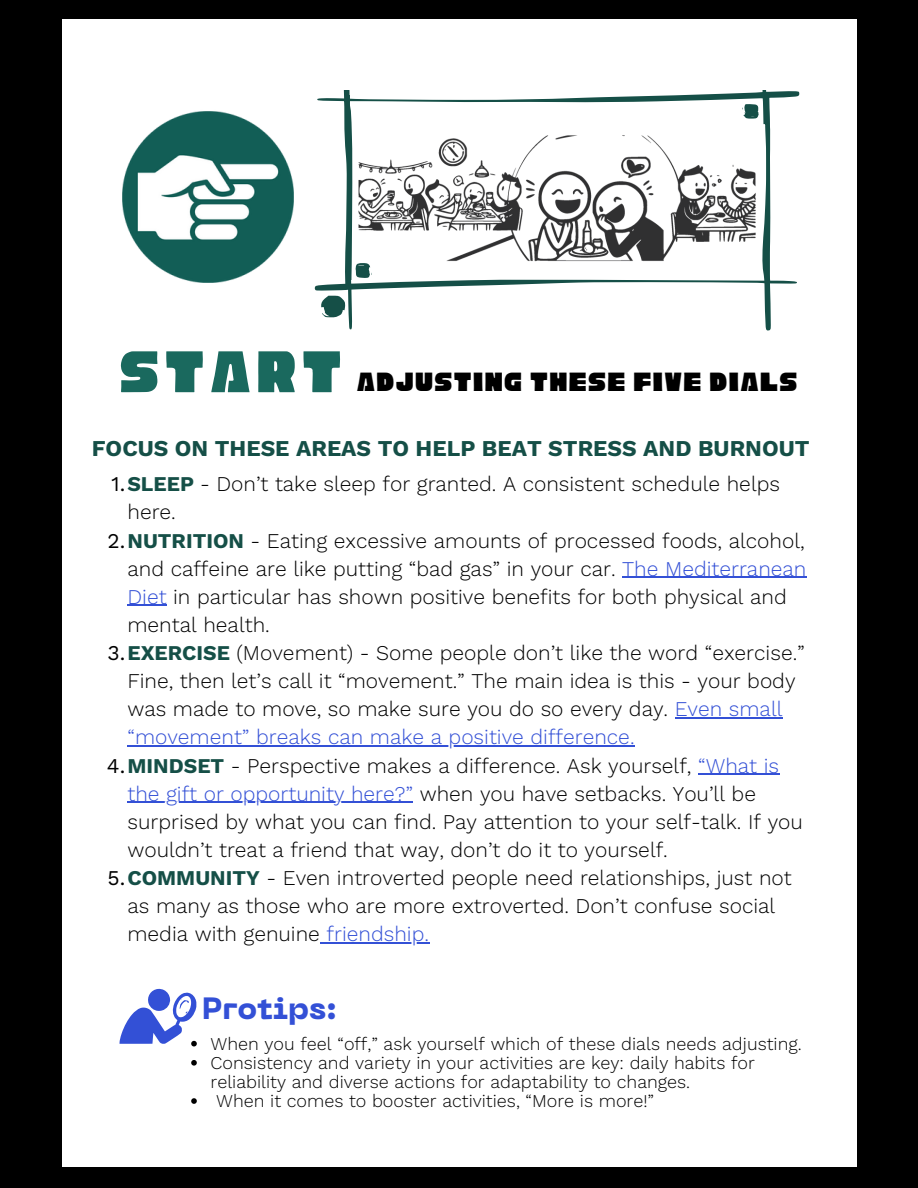
<style>
.page{position:relative;width:918px;height:1188px;background:#000}
.page>*{position:absolute;margin:0;border:0;box-sizing:border-box;transform-origin:0 0}
.t1{font:64.95px "Cubao Free Regular";letter-spacing:.085em;color:#1a695e}
.t2{font:800 30.6px "PP Neue Machina";color:#3350d6}
.t3{font:29.25px "Cubao Free Regular";letter-spacing:.045em;color:#000}
.t4{font:700 22.65px "Work Sans";color:#154f47}
.t5{font:300 21px "Work Sans";color:#000}
.t6{font:300 21px "Work Sans";color:#3350d6}
.t7{font:300 18px "Work Sans";color:#000}
.s1{font-weight:400}
.s2{font-weight:700;color:#154f47}
.s3{color:#3350d6}
</style>
<div class="page">
<div style="left:62px;top:19px;width:794px;height:1148px;background:#fff"></div>
<img style="left:122px;top:111px;width:193px;height:178px">
<svg style="left:315px;top:280px;width:482px;height:51px"></svg>
<svg style="left:321px;top:296px;width:24px;height:21px"></svg>
<svg style="left:317px;top:91px;width:482px;height:189px"></svg>
<svg style="left:742px;top:104px;width:17px;height:15px"></svg>
<img style="left:325px;top:129px;width:464px;height:140px">
<svg style="left:191px;top:1060px;width:6px;height:6px"></svg>
<svg style="left:191px;top:1098px;width:6px;height:6px"></svg>
<hr style="left:622px;top:577px;width:185px;height:1px;background:#3350d6">
<hr style="left:127px;top:605px;width:40px;height:1px;background:#3350d6">
<hr style="left:675px;top:717px;width:108px;height:2px;background:#3350d6">
<hr style="left:127px;top:746px;width:508px;height:1px;background:#3350d6">
<hr style="left:698px;top:774px;width:81px;height:1px;background:#3350d6">
<hr style="left:127px;top:802px;width:286px;height:1px;background:#3350d6">
<hr style="left:320px;top:942px;width:109px;height:2px;background:#3350d6">
<svg style="left:119px;top:989px;width:78px;height:57px"></svg>
<h1 class="t1" style="left:119px;top:340px;width:224px">START</h1>
<h3 class="t3" style="left:357px;top:368px;width:442px">ADJUSTING THESE FIVE DIALS</h3>
<p class="t4" style="left:92px;top:435px;width:719px">FOCUS ON THESE AREAS TO HELP BEAT STRESS AND BURNOUT</p>
<p class="t5" style="left:112px;top:472px;width:670px"><span class="s1">1.</span><span class="s2">SLEEP</span> - Don’t take sleep for granted. A consistent schedule helps</p>
<p class="t5" style="left:127px;top:500px;width:50px">here.</p>
<p class="t5" style="left:108px;top:528px;width:699px"><span class="s1">2.</span><span class="s2">NUTRITION</span> - Eating excessive amounts of processed foods, alcohol,</p>
<p class="t5" style="left:127px;top:556px;width:681px">and caffeine are like putting “bad gas” in your car. <span class="s3">The Mediterranean</span></p>
<p class="t5" style="left:127px;top:584px;width:661px"><span class="s3">Diet</span> in particular has shown positive benefits for both physical and</p>
<p class="t5" style="left:127px;top:612px;width:144px">mental health.</p>
<p class="t5" style="left:108px;top:640px;width:699px"><span class="s1">3.</span><span class="s2">EXERCISE</span> (Movement) - Some people don’t like the word “exercise.”</p>
<p class="t5" style="left:127px;top:669px;width:670px">Fine, then let’s call it “movement.” The main idea is this - your body</p>
<p class="t5" style="left:127px;top:697px;width:657px">was made to move, so make sure you do so every day. <span class="s3">Even small</span></p>
<p class="t6" style="left:127px;top:725px;width:509px">“movement” breaks can make a positive difference.</p>
<p class="t5" style="left:107px;top:753px;width:674px"><span class="s1">4.</span><span class="s2">MINDSET</span> - Perspective makes a difference. Ask yourself, <span class="s3">“What is</span></p>
<p class="t5" style="left:127px;top:781px;width:630px"><span class="s3">the gift or opportunity here?”</span> when you have setbacks. You’ll be</p>
<p class="t5" style="left:127px;top:809px;width:677px">surprised by what you can find. Pay attention to your self-talk. If you</p>
<p class="t5" style="left:127px;top:837px;width:542px">wouldn’t treat a friend that way, don’t do it to yourself.</p>
<p class="t5" style="left:108px;top:865px;width:686px"><span class="s1">5.</span><span class="s2">COMMUNITY</span> - Even introverted people need relationships, just not</p>
<p class="t5" style="left:127px;top:894px;width:649px">as many as those who are more extroverted. Don’t confuse social</p>
<p class="t5" style="left:127px;top:922px;width:303px">media with genuine <span class="s3">friendship.</span></p>
<h2 class="t2" style="left:202px;top:996px;width:136px">Protips:</h2>
<p class="t7" style="left:211px;top:1033px;width:593px">When you feel “off,” ask yourself which of these dials needs adjusting.</p>
<p class="t7" style="left:211px;top:1052px;width:546px">Consistency and variety in your activities are key: daily habits for</p>
<p class="t7" style="left:211px;top:1071px;width:481px">reliability and diverse actions for adaptability to changes.</p>
<p class="t7" style="left:216px;top:1090px;width:439px">When it comes to booster activities, “More is more!”</p>
</div>
